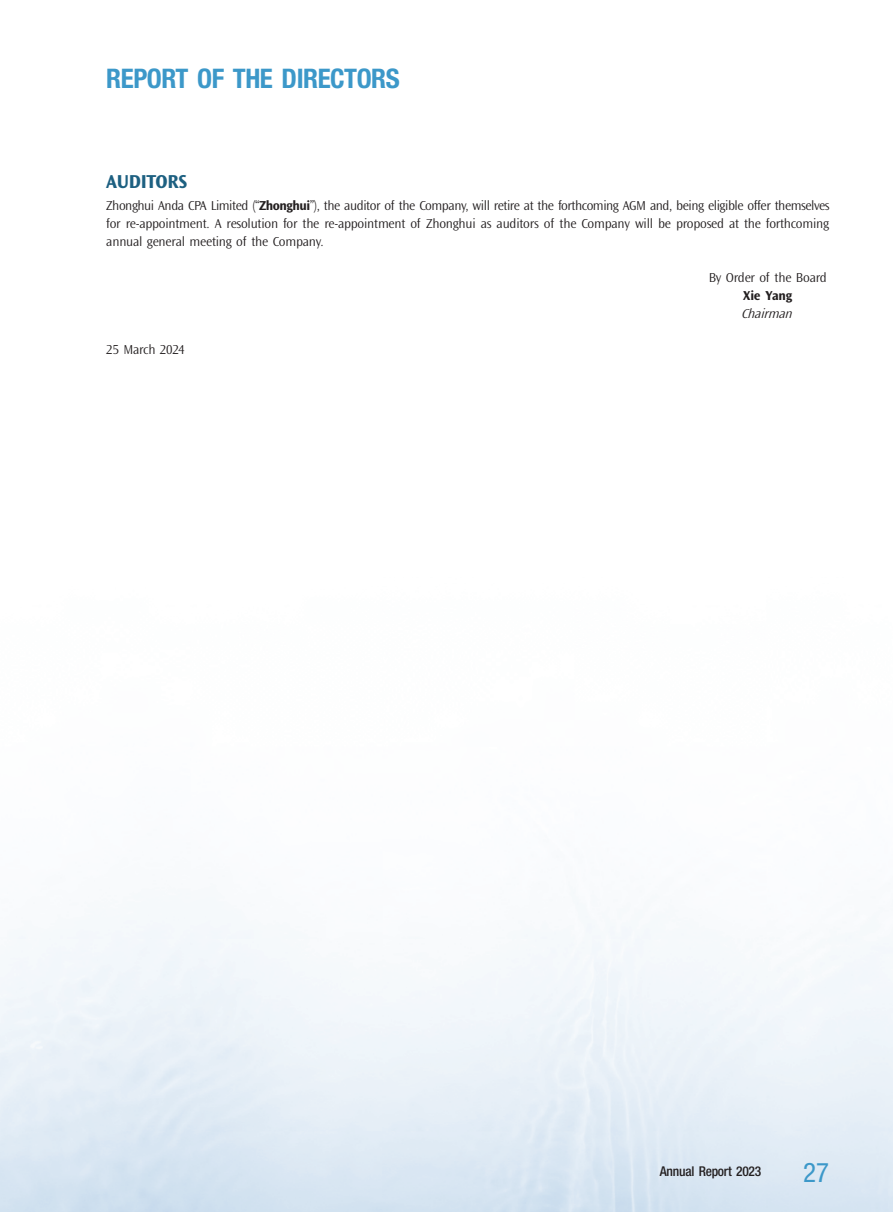
<style>
.page{position:relative;width:893px;height:1212px;background:#fff}
.page>*{position:absolute;margin:0;border:0;box-sizing:border-box;transform-origin:0 0}
.t1{font:700 condensed 27px "Helvetica Neue LT Std";letter-spacing:-.02em;color:#3c98c9}
.t2{font:condensed 27px "Helvetica Neue LT Std";color:#3c98c9}
._03_H1{font:700 19.5px "Ocean Sans Std";letter-spacing:-.015em;color:#1d6081}
._11_P0{font:300 13.5px/18px "Ocean Sans Std";letter-spacing:-.02em;color:#231f20;text-align:justify}
.t3{font:500 condensed 13.5px "Helvetica Neue LT Std";letter-spacing:-.02em;color:#231f20}
._11_P0-2{font:italic 300 13.5px "Ocean Sans Std";color:#231f20}
._11_P0-3{font:700 13.5px "Ocean Sans Std";letter-spacing:-.015em;color:#231f20}
.s1{font-weight:700}
</style>
<div class="page">
<h1 class="t1" style="left:106px;top:62px;width:295px">REPORT OF THE DIRECTORS</h1>
<p class="_03_H1" style="left:106px;top:170px;width:82px">AUDITORS</p>
<p class="_11_P0" style="left:106px;top:197px;width:725px">Zhonghui Anda CPA Limited (“<span class="s1">Zhonghui</span>”), the auditor of the Company, will retire at the forthcoming AGM and, being eligible offer themselves for re-appointment. A resolution for the re-appointment of Zhonghui as auditors of the Company will be proposed at the forthcoming annual general meeting of the Company.</p>
<p class="_11_P0" style="left:709px;top:269px;width:120px">By Order of the Board</p>
<p class="_11_P0-3" style="left:743px;top:288px;width:50px">Xie Yang</p>
<p class="_11_P0-2" style="left:741px;top:306px;width:56px">Chairman</p>
<p class="_11_P0" style="left:106px;top:341px;width:80px">25 March 2024</p>
<p class="t3" style="left:660px;top:1163px;width:103px">Annual Report 2023</p>
<h1 class="t2" style="left:803px;top:1157px;width:27px">27</h1>
</div>
